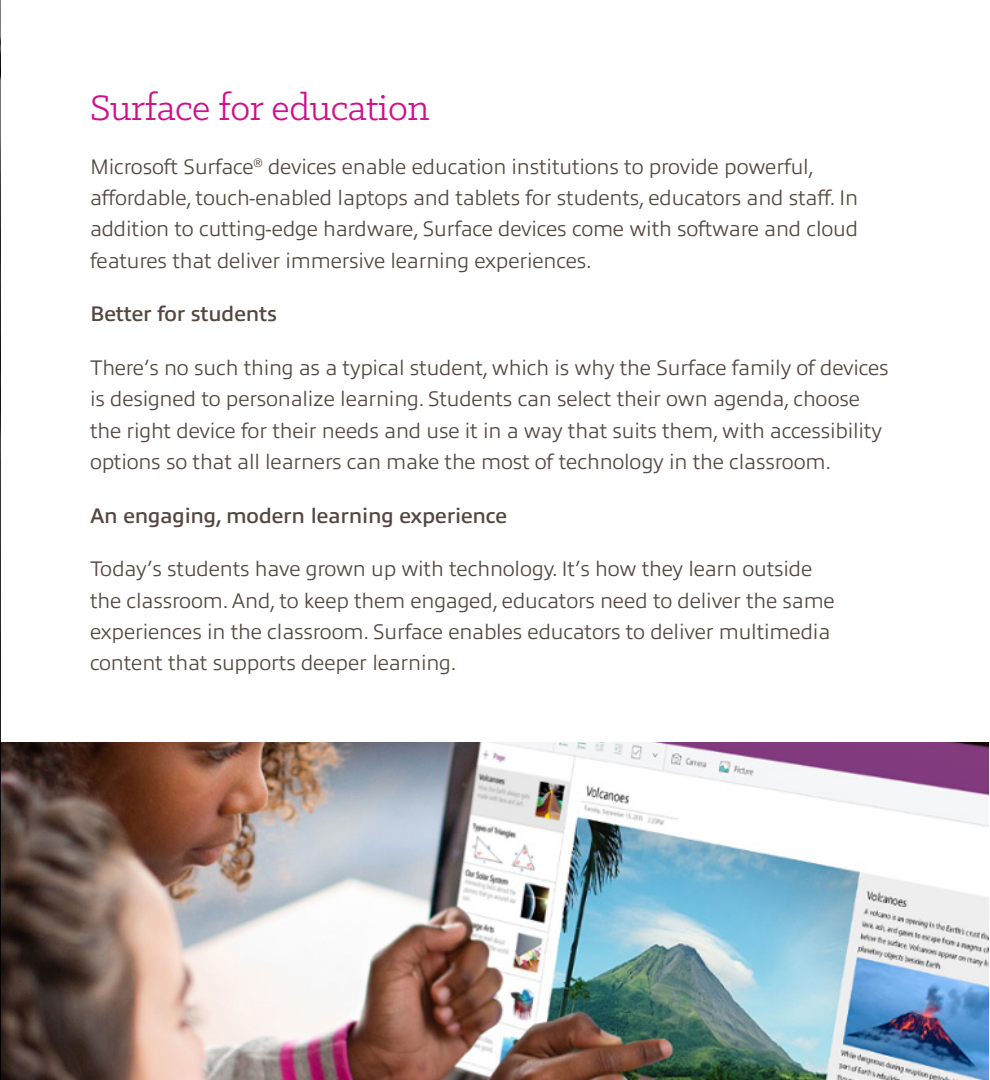
<style>
.page{position:relative;width:990px;height:1080px;background:#fff}
.page>*{position:absolute;margin:0;border:0;box-sizing:border-box;transform-origin:0 0}
.Body_Copy{font:40px "Klinic Slab";letter-spacing:-.01em;color:#d20e8c}
.Body_Copy-2{font:300 21.25px/31.2px "Allumi Pro";letter-spacing:-.01em;color:#544640}
.Body_Copy-3{font:600 21.25px "Allumi Pro";letter-spacing:-.01em;color:#544640}
</style>
<div class="page">
<img style="left:1px;top:742px;width:987px;height:338px">
<img style="left:0;top:0;width:1px;height:1080px">
<p class="Body_Copy" style="left:90px;top:82px;width:341px">Surface for education</p>
<p class="Body_Copy-2" style="left:90px;top:149px;width:770px">Microsoft Surface<sup>®</sup> devices enable education institutions to provide powerful, affordable, touch-enabled laptops and tablets for students, educators and staff. In addition to cutting-edge hardware, Surface devices come with software and cloud features that deliver immersive learning experiences.</p>
<p class="Body_Copy-3" style="left:90px;top:298px;width:189px">Better for students</p>
<p class="Body_Copy-2" style="left:90px;top:350px;width:800px">There’s no such thing as a typical student, which is why the Surface family of devices is designed to personalize learning. Students can select their own agenda, choose the right device for their needs and use it in a way that suits them, with accessibility options so that all learners can make the most of technology in the classroom.</p>
<p class="Body_Copy-3" style="left:90px;top:500px;width:419px">An engaging, modern learning experience</p>
<p class="Body_Copy-2" style="left:90px;top:552px;width:746px">Today’s students have grown up with technology. It’s how they learn outside the classroom. And, to keep them engaged, educators need to deliver the same experiences in the classroom. Surface enables educators to deliver multimedia content that supports deeper learning.</p>
</div>
